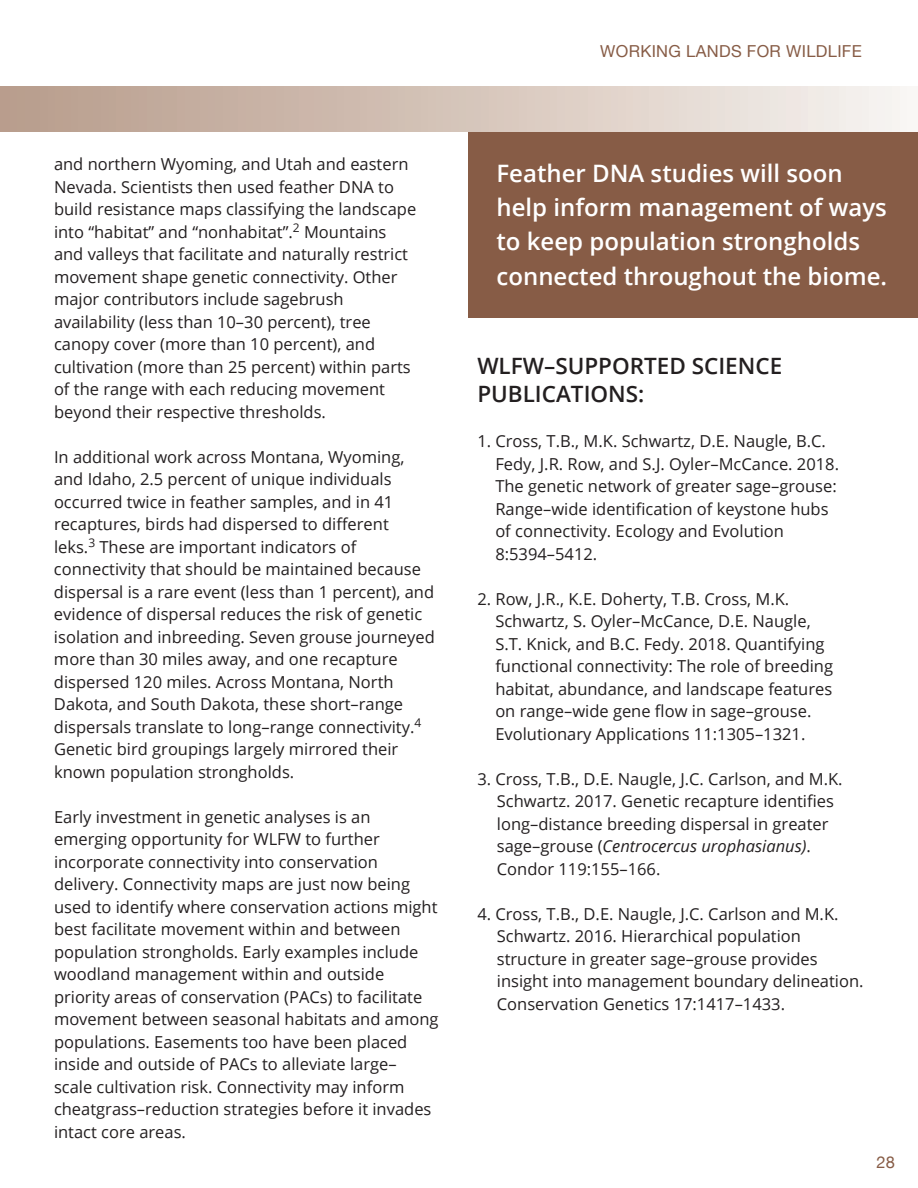
<style>
.page{position:relative;width:918px;height:1188px;background:#fff}
.page>*{position:absolute;margin:0;border:0;box-sizing:border-box;transform-origin:0 0}
.t1{font:600 24px/34.5px "Open Sans";color:#fff}
.t2{font:600 22.5px/28.5px "Open Sans";color:#231f20}
.t3{font:16.5px/22.5px "Open Sans";color:#231f20}
.t4{font:italic 16.5px "Open Sans";color:#231f20}
.t5{font:16.5px "Helvetica Neue";letter-spacing:.02em;color:#875c46}
.s1{font-style:normal}
</style>
<div class="page">
<div style="left:468px;top:132px;width:450px;height:186px;background:#875c46"></div>
<div style="left:0;top:86px;width:918px;height:46px;background:linear-gradient(to right,#b69a88,#f7f3f0)"></div>
<p class="t5" style="left:600px;top:39px;width:263px">WORKING LANDS FOR WILDLIFE</p>
<p class="t3" style="left:54px;top:153px;width:364px">and northern Wyoming, and Utah and eastern Nevada. Scientists then used feather DNA to build resistance maps classifying the landscape into “habitat” and “nonhabitat”.<sup>2</sup> Mountains and valleys that facilitate and naturally restrict movement shape genetic connectivity. Other major contributors include sagebrush</p>
<p class="t3" style="left:54px;top:310px;width:318px">availability (less than 10–30 percent), tree</p>
<p class="t3" style="left:54px;top:333px;width:358px">canopy cover (more than 10 percent), and cultivation (more than 25 percent) within parts</p>
<p class="t3" style="left:54px;top:378px;width:333px">of the range with each reducing movement beyond their respective thresholds.</p>
<p class="t3" style="left:54px;top:445px;width:352px">In additional work across Montana, Wyoming,</p>
<p class="t3" style="left:54px;top:468px;width:341px;text-align:justify">and Idaho, 2.5 percent of unique individuals occurred twice in feather samples, and in 41 recaptures, birds had dispersed to different</p>
<p class="t3" style="left:54px;top:535px;width:382px">leks.<sup>3</sup> These are important indicators of connectivity that should be maintained because dispersal is a rare event (less than 1 percent), and evidence of dispersal reduces the risk of genetic isolation and inbreeding. Seven grouse journeyed more than 30 miles away, and one recapture dispersed 120 miles. Across Montana, North Dakota, and South Dakota, these short–range dispersals translate to long–range connectivity.<sup>4<br></sup>Genetic bird groupings largely mirrored their known population strongholds.</p>
<p class="t3" style="left:54px;top:805px;width:386px">Early investment in genetic analyses is an emerging opportunity for WLFW to further incorporate connectivity into conservation delivery. Connectivity maps are just now being used to identify where conservation actions might best facilitate movement within and between population strongholds. Early examples include woodland management within and outside priority areas of conservation (PACs) to facilitate movement between seasonal habitats and among populations. Easements too have been placed inside and outside of PACs to alleviate large– scale cultivation risk. Connectivity may inform cheatgrass–reduction strategies before it invades intact core areas.</p>
<p class="t1" style="left:497px;top:155px;width:392px">Feather DNA studies will soon help inform management of ways to keep population strongholds connected throughout the biome.</p>
<p class="t2" style="left:477px;top:351px;width:306px">WLFW–SUPPORTED SCIENCE<br>PUBLICATIONS:</p>
<p class="t3" style="left:477px;top:430px;width:350px">1. Cross, T.B., M.K. Schwartz, D.E. Naugle, B.C.</p>
<p class="t3" style="left:495px;top:452px;width:345px">Fedy, J.R. Row, and S.J. Oyler–McCance. 2018.<br>The genetic network of greater sage–grouse:<br>Range–wide identification of keystone hubs</p>
<p class="t3" style="left:495px;top:520px;width:290px">of connectivity. Ecology and Evolution</p>
<p class="t3" style="left:495px;top:542px;width:103px">8:5394–5412.</p>
<p class="t3" style="left:477px;top:587px;width:313px">2. Row, J.R., K.E. Doherty, T.B. Cross, M.K.</p>
<p class="t3" style="left:495px;top:610px;width:339px">Schwartz, S. Oyler–McCance, D.E. Naugle, S.T. Knick, and B.C. Fedy. 2018. Quantifying functional connectivity: The role of breeding habitat, abundance, and landscape features on range–wide gene flow in sage–grouse.<br>Evolutionary Applications 11:1305–1321.</p>
<p class="t3" style="left:477px;top:767px;width:367px">3. Cross, T.B., D.E. Naugle, J.C. Carlson, and M.K.</p>
<p class="t3" style="left:497px;top:790px;width:339px">Schwartz. 2017. Genetic recapture identifies long–distance breeding dispersal in greater</p>
<p class="t4" style="left:497px;top:835px;width:316px"><span class="s1">sage–grouse (</span>Centrocercus urophasianus)<span class="s1">.</span></p>
<p class="t3" style="left:497px;top:857px;width:165px">Condor 119:155–166.</p>
<p class="t3" style="left:477px;top:902px;width:363px">4. Cross, T.B., D.E. Naugle, J.C. Carlson and M.K.</p>
<p class="t3" style="left:497px;top:925px;width:368px">Schwartz. 2016. Hierarchical population structure in greater sage–grouse provides insight into management boundary delineation.<br>Conservation Genetics 17:1417–1433.</p>
<p class="t5" style="left:876px;top:1151px;width:20px">28</p>
</div>
